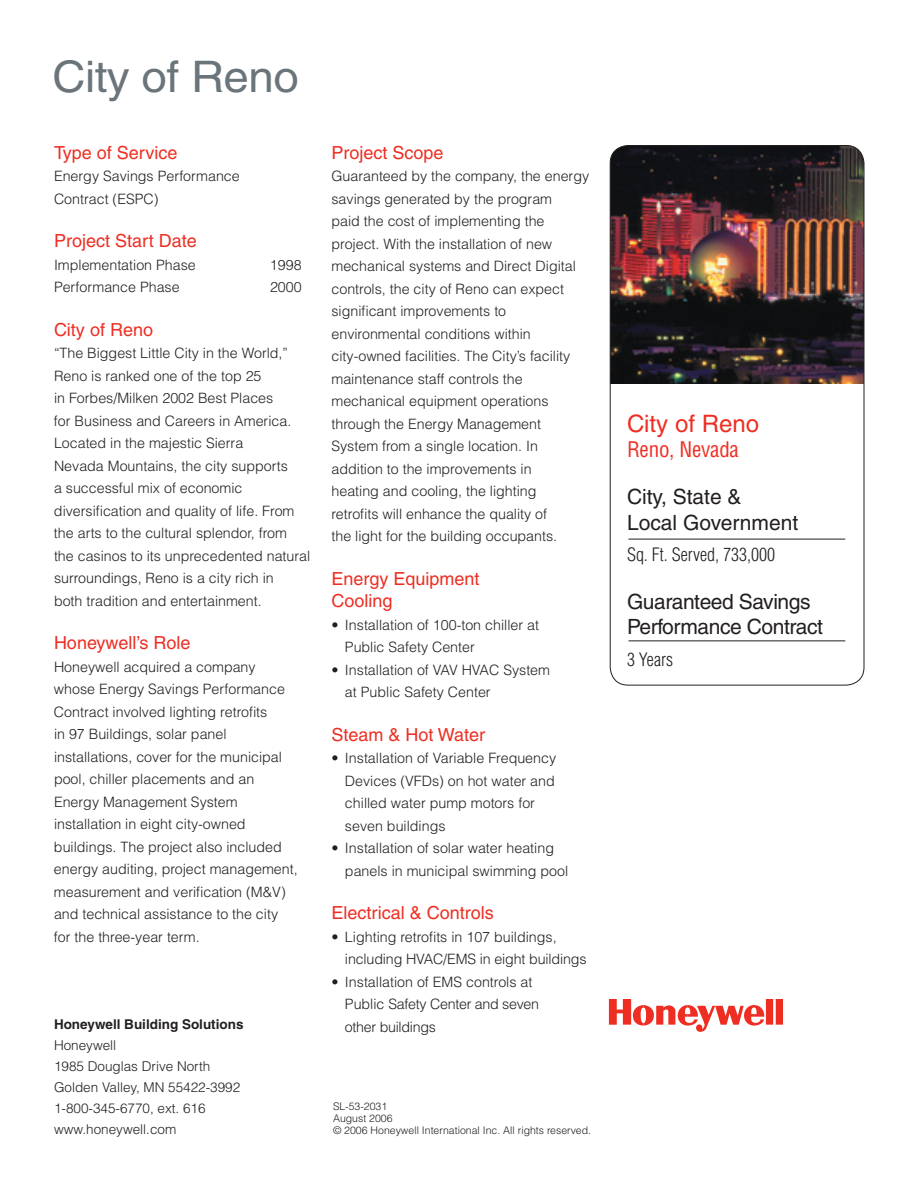
<style>
.page{position:relative;width:918px;height:1188px;background:#fff}
.page>*{position:absolute;margin:0;border:0;box-sizing:border-box;transform-origin:0 0}
.t1{font:43.5px "Helvetica";letter-spacing:-.01em;color:#6a757b;scale:1.05 1}
.t2{font:24px "Helvetica";color:#ee2e22}
.t3{font:21px/25.5px "Helvetica";letter-spacing:-.02em;color:#231f20}
.t4{font:21px/25.5px "Helvetica";color:#231f20}
.t5{font:condensed 21px "Helvetica";letter-spacing:-.01em;color:#ee2e22}
.t6{font:18px/22.5px "Helvetica";color:#ee2e22}
.t7{font:300 condensed 18px "Helvetica";color:#231f20}
.t8{font:300 14.25px/22.5px "Helvetica";color:#231f20}
.t9{font:300 14.25px "Helvetica";letter-spacing:-.02em;color:#231f20}
.t10{font:300 13.5px/21px "Helvetica";color:#231f20}
.t11{font:700 13.5px "Helvetica";color:#231f20}
.t12{font:300 10.5px/12px "Helvetica";color:#231f20}
</style>
<div class="page">
<div style="left:766px;top:999px;width:7px;height:26px;background:#ee2e22"></div>
<div style="left:776px;top:999px;width:7px;height:26px;background:#ee2e22"></div>
<svg style="left:609px;top:999px;width:155px;height:33px"></svg>
<img style="left:609px;top:145px;width:256px;height:540px">
<hr style="left:628px;top:539px;width:217px;height:1px;background:#231f20">
<hr style="left:628px;top:640px;width:217px;height:1px;background:#231f20">
<h1 class="t1" style="left:52px;top:52px;width:236px">City of Reno</h1>
<p class="t6" style="left:54px;top:141px;width:125px">Type of Service</p>
<p class="t8" style="left:54px;top:164px;width:187px">Energy Savings Performance<br>Contract (ESPC)</p>
<p class="t6" style="left:54px;top:230px;width:144px">Project Start Date</p>
<p class="t8" style="left:54px;top:253px;width:143px">Implementation Phase</p>
<p class="t8" style="left:270px;top:253px;width:33px">1998</p>
<p class="t8" style="left:54px;top:275px;width:127px">Performance Phase</p>
<p class="t8" style="left:270px;top:275px;width:33px">2000</p>
<p class="t6" style="left:54px;top:318px;width:101px">City of Reno</p>
<p class="t8" style="left:54px;top:341px;width:258px">“The Biggest Little City in the World,” Reno is ranked one of the top 25<br>in Forbes/Milken 2002 Best Places<br>for Business and Careers in America.<br>Located in the majestic Sierra<br>Nevada Mountains, the city supports<br>a successful mix of economic diversification and quality of life. From the arts to the cultural splendor, from the casinos to its unprecedented natural surroundings, Reno is a city rich in<br>both tradition and entertainment.</p>
<p class="t6" style="left:54px;top:632px;width:138px">Honeywell’s Role</p>
<p class="t8" style="left:54px;top:655px;width:245px">Honeywell acquired a company whose Energy Savings Performance Contract involved lighting retrofits<br>in 97 Buildings, solar panel installations, cover for the municipal pool, chiller placements and an Energy Management System installation in eight city-owned buildings. The project also included energy auditing, project management, measurement and verification (M&amp;V) and technical assistance to the city for the three-year term.</p>
<p class="t6" style="left:332px;top:141px;width:114px">Project Scope</p>
<p class="t8" style="left:331px;top:164px;width:259px">Guaranteed by the company, the energy savings generated by the program<br>paid the cost of implementing the project. With the installation of new mechanical systems and Direct Digital controls, the city of Reno can expect significant improvements to environmental conditions within city-owned facilities. The City’s facility maintenance staff controls the mechanical equipment operations through the Energy Management System from a single location. In addition to the improvements in<br>heating and cooling, the lighting<br>retrofits will enhance the quality of<br>the light for the building occupants.</p>
<p class="t6" style="left:332px;top:567px;width:150px">Energy Equipment<br>Cooling</p>
<p class="t8" style="left:345px;top:613px;width:196px;text-indent:-13px">• Installation of 100-ton chiller at<br>Public Safety Center</p>
<p class="t8" style="left:345px;top:658px;width:207px;text-indent:-13px">• Installation of VAV HVAC System at Public Safety Center</p>
<p class="t6" style="left:332px;top:723px;width:155px">Steam &amp; Hot Water</p>
<p class="t8" style="left:345px;top:746px;width:213px;text-indent:-13px">• Installation of Variable Frequency<br>Devices (VFDs) on hot water and chilled water pump motors for seven buildings</p>
<p class="t8" style="left:345px;top:836px;width:225px;text-indent:-13px">• Installation of solar water heating panels in municipal swimming pool</p>
<p class="t6" style="left:332px;top:902px;width:164px">Electrical &amp; Controls</p>
<p class="t8" style="left:345px;top:925px;width:243px;text-indent:-13px">• Lighting retrofits in 107 buildings, including HVAC/EMS in eight buildings</p>
<p class="t8" style="left:345px;top:970px;width:196px;text-indent:-13px">• Installation of EMS controls at<br>Public Safety Center and seven</p>
<p class="t11" style="left:54px;top:1016px;width:191px">Honeywell Building Solutions</p>
<p class="t9" style="left:345px;top:1018px;width:93px">other buildings</p>
<p class="t10" style="left:54px;top:1034px;width:188px">Honeywell<br>1985 Douglas Drive North<br>Golden Valley, MN 55422-3992<br>1-800-345-6770, ext. 616 www.honeywell.com</p>
<p class="t12" style="left:333px;top:1100px;width:260px">SL-53-2031<br>August 2006<br>© 2006 Honeywell International Inc. All rights reserved.</p>
<h2 class="t2" style="left:627px;top:409px;width:134px">City of Reno</h2>
<h3 class="t5" style="left:627px;top:437px;width:113px">Reno, Nevada</h3>
<h3 class="t4" style="left:627px;top:484px;width:173px">City, State &amp;<br>Local Government</h3>
<p class="t7" style="left:627px;top:544px;width:150px">Sq. Ft. Served, 733,000</p>
<h3 class="t3" style="left:627px;top:588px;width:198px">Guaranteed Savings<br>Performance Contract</h3>
<p class="t7" style="left:627px;top:648px;width:48px">3 Years</p>
</div>
